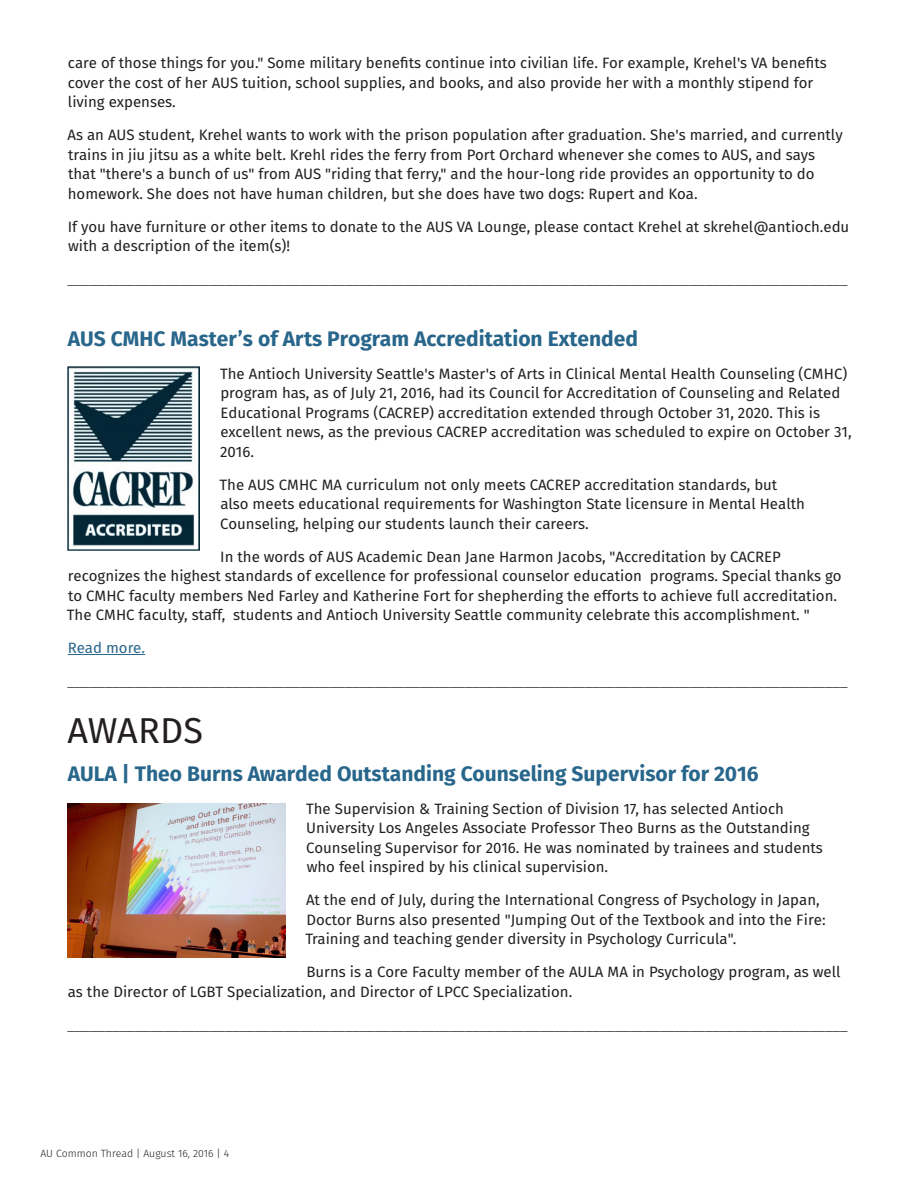
<style>
.page{position:relative;width:918px;height:1188px;background:#fff}
.page>*{position:absolute;margin:0;border:0;box-sizing:border-box;transform-origin:0 0}
.t1{font:36px "Fira Sans";letter-spacing:.005em;color:#231f20}
.t2{font:700 21px "Fira Sans";color:#28668b}
.t3{font:15px/19.5px "Fira Sans";color:#231f20}
.t4{font:300 15px "Helvetica";color:#231f20}
.t5{font:15px "Fira Sans";color:#28668b}
.t6{font:300 10.5px "Fira Sans";color:#231f20}
</style>
<div class="page">
<hr style="left:68px;top:654px;width:77px;height:1px;background:#28668b">
<img style="left:68px;top:366px;width:132px;height:184px">
<img style="left:68px;top:804px;width:218px;height:153px">
<p class="t3" style="left:68px;top:53px;width:760px">care of those things for you." Some military benefits continue into civilian life. For example, Krehel's VA benefits cover the cost of her AUS tuition, school supplies, and books, and also provide her with a monthly stipend for living expenses.</p>
<p class="t3" style="left:68px;top:125px;width:777px">As an AUS student, Krehel wants to work with the prison population after graduation. She's married, and currently trains in jiu jitsu as a white belt. Krehl rides the ferry from Port Orchard whenever she comes to AUS, and says that "there's a bunch of us" from AUS "riding that ferry," and the hour-long ride provides an opportunity to do homework. She does not have human children, but she does have two dogs: Rupert and Koa.</p>
<p class="t3" style="left:68px;top:216px;width:783px">If you have furniture or other items to donate to the AUS VA Lounge, please contact Krehel at skrehel@antioch.edu with a description of the item(s)!</p>
<p class="t4" style="left:68px;top:266px;width:781px">________________________________________________________________________________________________________</p>
<p class="t2" style="left:68px;top:321px;width:572px">AUS CMHC Master’s of Arts Program Accreditation Extended</p>
<p class="t3" style="left:220px;top:363px;width:633px">The Antioch University Seattle's Master's of Arts in Clinical Mental Health Counseling (CMHC) program has, as of July 21, 2016, had its Council for Accreditation of Counseling and Related Educational Programs (CACREP) accreditation extended through October 31, 2020. This is excellent news, as the previous CACREP accreditation was scheduled to expire on October 31, 2016.</p>
<p class="t3" style="left:219px;top:474px;width:587px">The AUS CMHC MA curriculum not only meets CACREP accreditation standards, but also meets educational requirements for Washington State licensure in Mental Health<br>Counseling, helping our students launch their careers.</p>
<p class="t3" style="left:67px;top:546px;width:776px;text-indent:153px">In the words of AUS Academic Dean Jane Harmon Jacobs, "Accreditation by CACREP recognizes the highest standards of excellence for professional counselor education programs. Special thanks go to CMHC faculty members Ned Farley and Katherine Fort for shepherding the efforts to achieve full accreditation.<br>The CMHC faculty, staff, students and Antioch University Seattle community celebrate this accomplishment. "</p>
<p class="t5" style="left:68px;top:636px;width:79px">Read more.</p>
<p class="t4" style="left:68px;top:668px;width:781px">________________________________________________________________________________________________________</p>
<p class="t1" style="left:67px;top:703px;width:137px">AWARDS</p>
<p class="t2" style="left:68px;top:756px;width:692px">AULA | Theo Burns Awarded Outstanding Counseling Supervisor for 2016</p>
<p class="t3" style="left:306px;top:798px;width:518px">The Supervision &amp; Training Section of Division 17, has selected Antioch University Los Angeles Associate Professor Theo Burns as the Outstanding Counseling Supervisor for 2016. He was nominated by trainees and students who feel inspired by his clinical supervision.</p>
<p class="t3" style="left:305px;top:890px;width:522px">At the end of July, during the International Congress of Psychology in Japan,<br>Doctor Burns also presented "Jumping Out of the Textbook and into the Fire:<br>Training and teaching gender diversity in Psychology Curricula".</p>
<p class="t3" style="left:68px;top:962px;width:774px;text-indent:239px">Burns is a Core Faculty member of the AULA MA in Psychology program, as well as the Director of LGBT Specialization, and Director of LPCC Specialization.</p>
<p class="t4" style="left:68px;top:1011px;width:781px">________________________________________________________________________________________________________</p>
<p class="t6" style="left:40px;top:1146px;width:190px">AU Common Thread | August 16, 2016 | 4</p>
</div>
